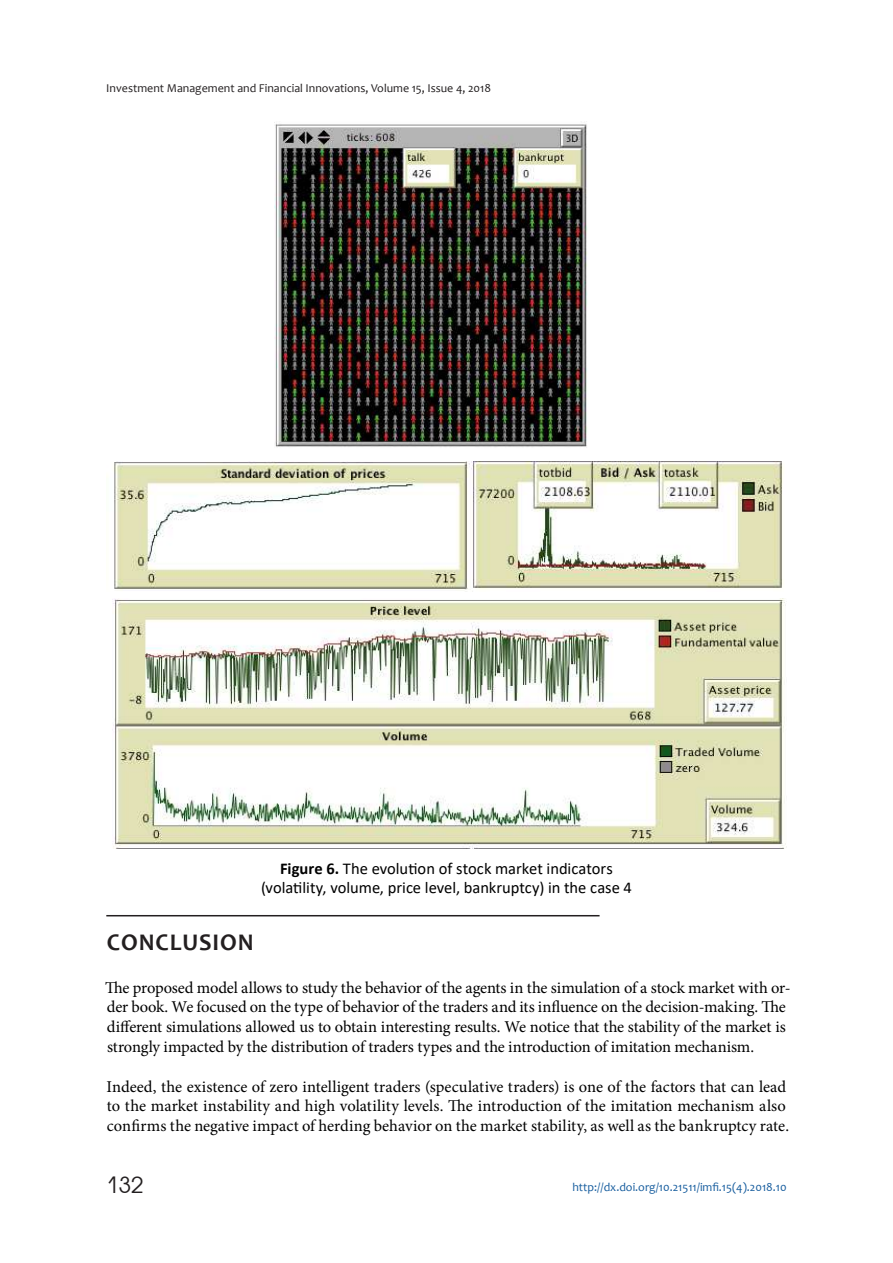
<style>
.page{position:relative;width:893px;height:1263px;background:#fff}
.page>*{position:absolute;margin:0;border:0;box-sizing:border-box;transform-origin:0 0}
.t1{font:700 24px "Candara";letter-spacing:.04em;color:#231f20}
.t2{font:22.5px "Avant Garde Gothic C";color:#231f20}
.t3{font:16.5px/19.8px "Minion Pro";letter-spacing:-.005em;color:#000}
.t4{font:16.5px/19.8px "Calibri";color:#000;text-align:center}
.t5{font:12px "Candara";color:#231f20}
.t6{font:12px "Candara";color:#175d9e}
.s1{font-weight:700}
</style>
<div class="page">
<hr style="left:106px;top:915px;width:494px;height:1px;background:#231f20">
<img style="left:275px;top:121px;width:313px;height:327px">
<img style="left:114px;top:462px;width:670px;height:129px">
<img style="left:113px;top:598px;width:674px;height:250px">
<p class="t5" style="left:106px;top:83px;width:386px">Investment Management and Financial Innovations, Volume 15, Issue 4, 2018</p>
<p class="t4" style="left:261px;top:858px;width:372px"><span class="s1">Figure 6.</span> The evolution of stock market indicators (volatility, volume, price level, bankruptcy) in the case 4</p>
<h1 class="t1" style="left:107px;top:934px;width:148px">CONCLUSION</h1>
<p class="t3" style="left:105px;top:979px;width:687px">The proposed model allows to study the behavior of the agents in the simulation of a stock market with or&shy;der book. We focused on the type of behavior of the traders and its influence on the decision-making. The different simulations allowed us to obtain interesting results. We notice that the stability of the market is strongly impacted by the distribution of traders types and the introduction of imitation mechanism.</p>
<p class="t3" style="left:106px;top:1078px;width:684px">Indeed, the existence of zero intelligent traders (speculative traders) is one of the factors that can lead to the market instability and high volatility levels. The introduction of the imitation mechanism also confirms the negative impact of herding behavior on the market stability, as well as the bankruptcy rate.</p>
<h2 class="t2" style="left:106px;top:1172px;width:39px">132</h2>
<p class="t6" style="left:572px;top:1179px;width:216px">http://dx.doi.org/10.21511/imfi.15(4).2018.10</p>
</div>
